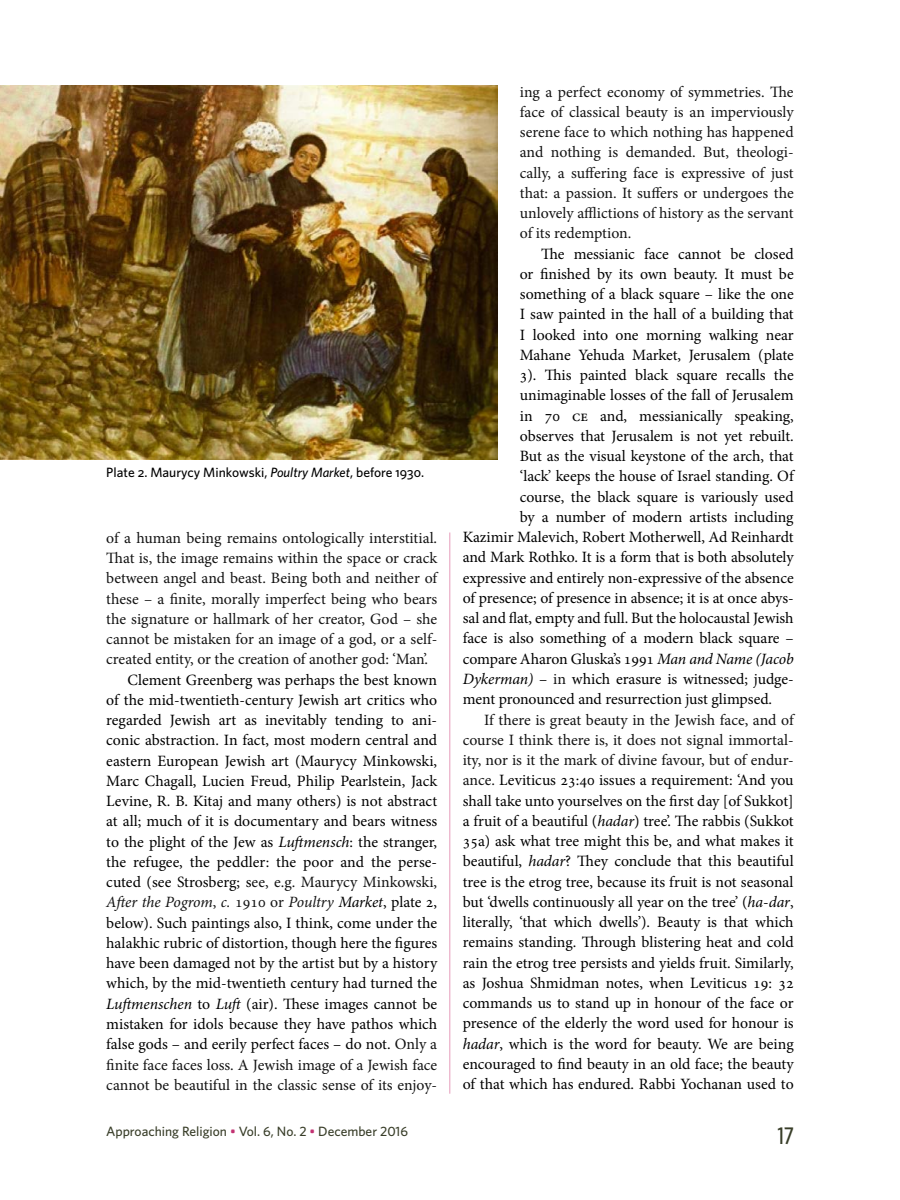
<style>
.page{position:relative;width:900px;height:1200px;background:#fff}
.page>*{position:absolute;margin:0;border:0;box-sizing:border-box;transform-origin:0 0}
.t1{font:500 24px "Whitney Condensed";color:#393e29}
.t2{font:15.75px/20.2px "Minion Pro";letter-spacing:-.005em;color:#000;text-align:justify}
.t3{font:15.75px/20.2px "Minion Pro";letter-spacing:-.005em;color:#131313}
.t4{font:500 13.5px "Whitney";color:#000}
.t5{font:500 13.5px "Whitney";color:#393e29}
.s1{font-family:"Whitney Medium SC";font-weight:400}
.s2{font-style:italic}
.s3{color:#131313}
.s4{font-style:italic;color:#131313}
.s5{color:#c23272}
</style>
<div class="page">
<hr style="left:450px;top:532px;width:1px;height:562px;background:#e69cba">
<img style="left:0;top:85px;width:497px;height:374px">
<p class="t4" style="left:106px;top:465px;width:319px">Plate <span class="s1">2</span>. Maurycy Minkowski, <span class="s2">Poultry Market</span>, before <span class="s1">1930</span>.</p>
<p class="t3" style="left:106px;top:528px;width:333px">of a human being remains ontologically interstitial.<br>That is, the image remains within the space or crack between angel and beast. Being both and neither of these – a finite, morally imperfect being who bears the signature or hallmark of her creator, God – she cannot be mistaken for an image of a god, or a self&shy;created entity, or the creation of another god: ‘Man’.</p>
<p class="t2" style="left:106px;top:670px;width:333px;text-indent:21px">Clement Greenberg was perhaps the best known of the mid-twentieth-century Jewish art critics who regarded Jewish art as inevitably tending to ani&shy;conic abstraction. In fact, most modern central and eastern European Jewish art (Maurycy Minkowski, Marc Chagall, Lucien Freud, Philip Pearlstein, Jack Levine, R. B. Kitaj and many others) is not abstract at all; much of it is documentary and bears witness to the plight of the Jew as <span class="s2">Luftmensch</span>: the stranger, the refugee, the peddler: the poor and the perse&shy;cuted (see Strosberg; s<span class="s3">ee, e.g. Maurycy Minkowski, </span><span class="s4">After the Pogrom</span><span class="s3">,</span> <span class="s4">c.</span> <span class="s3">1910 or</span> <span class="s4">Poultry</span> <span class="s2">Market</span>, plate 2, below). Such paintings also, I think, come under the halakhic rubric of distortion, though here the figures have been damaged not by the artist but by a history which, by the mid-twentieth century had turned the <span class="s2">Luftmenschen</span> to <span class="s2">Luft</span> (air). These images cannot be mistaken for idols because they have pathos which false gods – and eerily perfect faces – do not. <span class="s3">Only a finite face faces loss. A Jewish image of a Jewish face cannot be beautiful in the classic sense of its enjoy-</span></p>
<p class="t5" style="left:106px;top:1123px;width:303px">Approaching Religion <span class="s5">•</span> Vol. 6, No. 2 <span class="s5">•</span> December 2016</p>
<p class="t3" style="left:520px;top:82px;width:275px;text-align:justify">ing a perfect economy of symmetries. The face of classical beauty is an imperviously serene face to which nothing has happened and nothing is demanded. But, theologi&shy;cally, a suffering face is expressive of just that: a passion. It suffers or undergoes the unlovely afflictions of history as the servant of its redemption.</p>
<p class="t2" style="left:541px;top:244px;width:254px">The messianic face cannot be closed</p>
<p class="t2" style="left:520px;top:264px;width:275px">or finished by its own beauty. It must be</p>
<p class="t2" style="left:520px;top:284px;width:275px">something of a black square – like the one</p>
<p class="t2" style="left:520px;top:304px;width:275px">I saw painted in the hall of a building that</p>
<p class="t2" style="left:520px;top:325px;width:275px">I looked into one morning walking near</p>
<p class="t2" style="left:520px;top:345px;width:275px">Mahane Yehuda Market, Jerusalem (plate</p>
<p class="t2" style="left:520px;top:365px;width:275px">3). This painted black square recalls the</p>
<p class="t2" style="left:520px;top:385px;width:275px">unimaginable losses of the fall of Jerusalem</p>
<p class="t2" style="left:520px;top:406px;width:275px">in 70 ce and, messianically speaking,</p>
<p class="t2" style="left:520px;top:426px;width:275px">observes that Jerusalem is not yet rebuilt.</p>
<p class="t2" style="left:520px;top:446px;width:275px">But as the visual keystone of the arch, that</p>
<p class="t2" style="left:520px;top:466px;width:275px">‘lack’ keeps the house of Israel standing. Of</p>
<p class="t2" style="left:520px;top:487px;width:275px">course, the black square is variously used</p>
<p class="t2" style="left:520px;top:507px;width:275px">by a number of modern artists including</p>
<p class="t2" style="left:463px;top:527px;width:332px">Kazimir Malevich, Robert Motherwell, Ad Reinhardt</p>
<p class="t2" style="left:463px;top:547px;width:332px">and Mark Rothko. It is a form that is both absolutely</p>
<p class="t2" style="left:463px;top:568px;width:332px">expressive and entirely non-expressive of the absence</p>
<p class="t2" style="left:463px;top:588px;width:332px">of presence; of presence in absence; it is at once abys-</p>
<p class="t2" style="left:463px;top:608px;width:332px">sal and flat, empty and full. But the holocaustal Jewish</p>
<p class="t2" style="left:463px;top:628px;width:332px">face is also something of a modern black square –</p>
<p class="t2" style="left:463px;top:649px;width:332px">compare Aharon Gluska’s 1991 <span class="s2">Man and Name (Jacob</span></p>
<p class="t2" style="left:463px;top:669px;width:332px"><span class="s2">Dykerman)</span> – <span class="s3">in</span> which erasure is witnessed; judge-</p>
<p class="t2" style="left:463px;top:689px;width:311px">ment pronounced and resurrection just glimpsed.</p>
<p class="t2" style="left:463px;top:709px;width:333px;text-indent:21px"><span class="s3">If there is great beauty in the Jewish face, and of course I think there is, it does not signal immortal&shy;ity, nor is it the mark of divine favour, but of endur&shy;ance.</span> Leviticus 23:40 issues a requirement: ‘And you shall take unto yourselves on the first day [of Sukkot] a fruit of a beautiful (<span class="s2">hadar</span>) tree’. The rabbis (Sukkot 35a) ask what tree might this be, and what makes it beautiful, <span class="s2">hadar</span>? They conclude that this beautiful tree is the etrog tree, because its fruit is not seasonal but ‘dwells continuously all year on the tree’ (<span class="s2">ha</span>-<span class="s2">dar</span>, literally, ‘that which dwells’). Beauty is that which remains standing. Through blistering heat and cold rain the etrog tree persists and yields fruit. Similarly, as Joshua Shmidman notes, when Leviticus 19: 32 commands us to stand up in honour of the face or presence of the elderly the word used for honour is <span class="s2">hadar</span>, which is the word for beauty. We are being encouraged to find beauty in an old face; the beauty of that which has endured. Rabbi Yochanan used to</p>
<h1 class="t1" style="left:778px;top:1121px;width:17px">17</h1>
</div>
